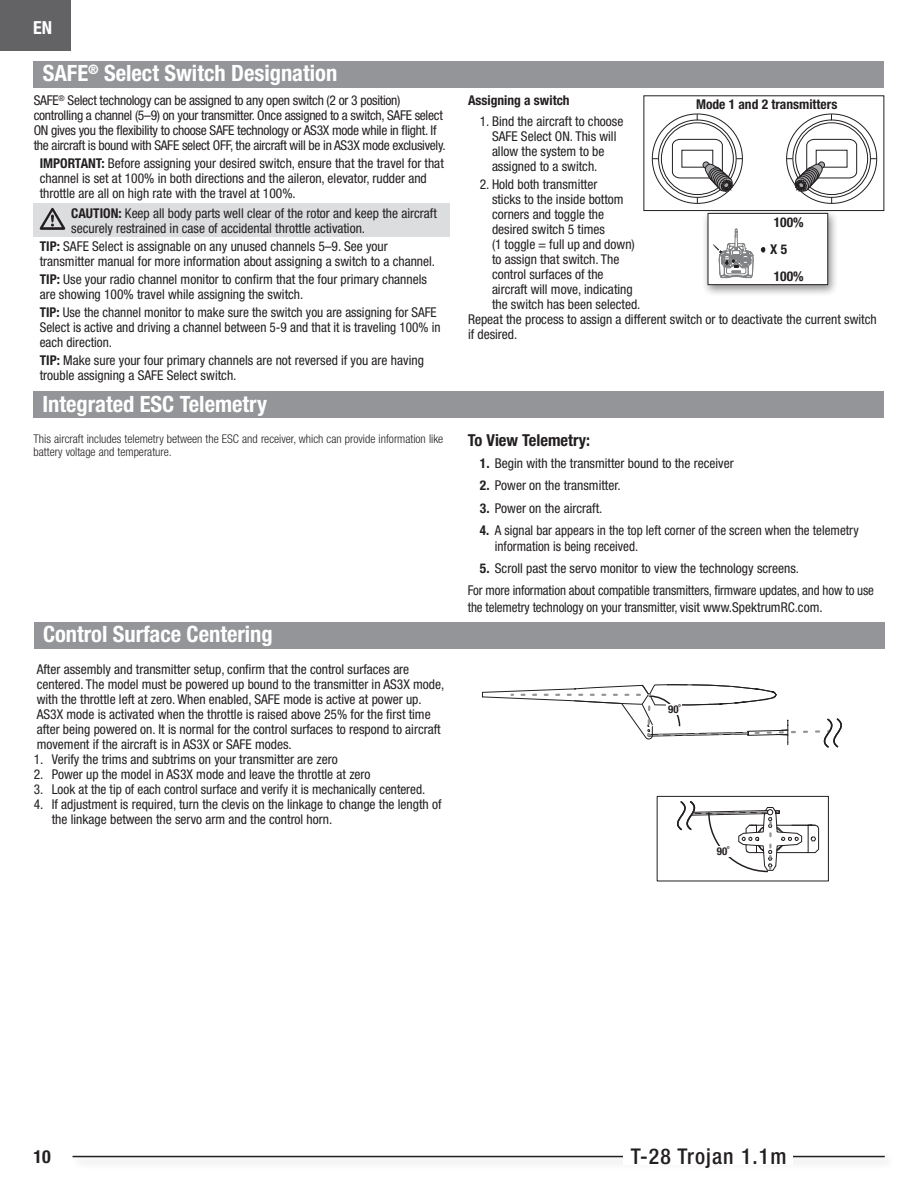
<style>
.page{position:relative;width:918px;height:1188px;background:#fff}
.page>*{position:absolute;margin:0;border:0;box-sizing:border-box;transform-origin:0 0}
.EFL_Main_Header{font:700 condensed 22.5px "Helvetica Neue LT Std";color:#fff}
.t1{font:500 condensed 21.75px "Helvetica Neue LT Std";letter-spacing:.05em;color:#231f20}
.t2{font:700 condensed 18px "Helvetica Neue LT Std";color:#fff}
.t3{font:700 condensed 18px "Helvetica Neue LT Std";color:#231f20}
.Sub_Header{font:700 condensed 16.5px "Helvetica Neue LT Std";color:#231f20}
.o__Standard_Text{font:condensed 13.5px/15px "Helvetica Neue LT Std";color:#231f20}
.EFL_Note_Tip_Importa{font:condensed 13.5px/15px "Helvetica Neue LT Std";color:#231f20}
.EFL_Body_Text{font:condensed 13.5px/15px "Helvetica Neue LT Std";letter-spacing:-.02em;color:#231f20}
.numbers{font:condensed 13.5px/16.2px "Helvetica Neue LT Std";letter-spacing:-.01em;color:#231f20;scale:.96 1}
.EFL_Cautions_and_War{font:condensed 13.5px/15px "Helvetica Neue LT Std";color:#231f20}
.EFL_Body_Text-2{font:condensed 13.5px/15px "Helvetica Neue LT Std";color:#231f20}
.EFL_BOLD_Body_Text{font:700 condensed 13.5px "Helvetica Neue LT Std";color:#231f20}
.EFL_Sub-header{font:700 condensed 13.5px "Helvetica Neue LT Std";color:#231f20}
.body{font:300 condensed 12px/13.5px "Helvetica Neue LT Std";color:#231f20}
.t4{font:700 condensed 10.8px "Helvetica Neue LT Std";color:#231f20}
.s1{font-weight:700}
</style>
<div class="page">
<div style="left:0;top:0;width:71px;height:51px;background:#636366"></div>
<div style="left:70px;top:1153px;width:827px;height:17px;background:#231f20;opacity:.28"></div>
<hr style="left:73px;top:1156px;width:812px;height:1px;background:#231f20">
<div style="left:624px;top:1149px;width:169px;height:15px;background:#fff"></div>
<div style="left:34px;top:61px;width:850px;height:27px;background:#939598"></div>
<div style="left:34px;top:203px;width:416px;height:34px;background:#dcdddf"></div>
<svg style="left:40px;top:208px;width:25px;height:22px"></svg>
<svg style="left:652px;top:114px;width:90px;height:89px"></svg>
<svg style="left:659px;top:120px;width:77px;height:77px"></svg>
<svg style="left:661px;top:123px;width:72px;height:72px"></svg>
<svg style="left:672px;top:139px;width:70px;height:64px"></svg>
<svg style="left:787px;top:114px;width:90px;height:89px"></svg>
<svg style="left:793px;top:120px;width:77px;height:77px"></svg>
<svg style="left:796px;top:123px;width:72px;height:72px"></svg>
<svg style="left:787px;top:139px;width:70px;height:64px"></svg>
<div style="left:702px;top:209px;width:137px;height:88px;background:#231f20;opacity:.5"></div>
<svg style="left:707px;top:213px;width:122px;height:72px"></svg>
<div style="left:34px;top:622px;width:851px;height:27px;background:#939598"></div>
<svg style="left:482px;top:684px;width:360px;height:189px"></svg>
<div style="left:33px;top:392px;width:851px;height:26px;background:#939598"></div>
<h3 class="t2" style="left:33px;top:17px;width:20px">EN</h3>
<p class="EFL_Main_Header" style="left:43px;top:60px;width:296px">SAFE<sup>®</sup> Select Switch Designation</p>
<p class="EFL_Body_Text" style="left:34px;top:93px;width:414px">SAFE<sup>®</sup> Select technology can be assigned to any open switch (2 or 3 position) controlling a channel (5–9) on your transmitter. Once assigned to a switch, SAFE select ON gives you the flexibility to choose SAFE technology or AS3X mode while in flight. If the aircraft is bound with SAFE select OFF, the aircraft will be in AS3X mode exclusively.</p>
<p class="EFL_Note_Tip_Importa" style="left:40px;top:156px;width:406px"><span class="s1">IMPORTANT:</span> Before assigning your desired switch, ensure that the travel for that channel is set at 100% in both directions and the aileron, elevator, rudder and throttle are all on high rate with the travel at 100%.</p>
<p class="EFL_Cautions_and_War" style="left:71px;top:205px;width:367px"><span class="s1">CAUTION:</span> Keep all body parts well clear of the rotor and keep the aircraft securely restrained in case of accidental throttle activation.</p>
<p class="EFL_Note_Tip_Importa" style="left:40px;top:238px;width:397px"><span class="s1">TIP:</span> SAFE Select is assignable on any unused channels 5–9. See your transmitter manual for more information about assigning a switch to a channel.</p>
<p class="EFL_Note_Tip_Importa" style="left:40px;top:271px;width:389px"><span class="s1">TIP:</span> Use your radio channel monitor to confirm that the four primary channels are showing 100% travel while assigning the switch.</p>
<p class="EFL_Note_Tip_Importa" style="left:40px;top:304px;width:402px"><span class="s1">TIP:</span> Use the channel monitor to make sure the switch you are assigning for SAFE<br>Select is active and driving a channel between 5-9 and that it is traveling 100% in each direction.</p>
<p class="EFL_Note_Tip_Importa" style="left:40px;top:352px;width:386px"><span class="s1">TIP:</span> Make sure your four primary channels are not reversed if you are having trouble assigning a SAFE Select switch.</p>
<p class="EFL_Main_Header" style="left:42px;top:390px;width:226px">Integrated ESC Telemetry</p>
<p class="EFL_Sub-header" style="left:468px;top:92px;width:103px">Assigning a switch</p>
<p class="o__Standard_Text" style="left:492px;top:114px;width:133px;text-indent:-12px">1. Bind the aircraft to choose<br>SAFE Select ON. This will allow the system to be assigned to a switch.</p>
<p class="o__Standard_Text" style="left:492px;top:177px;width:150px;text-indent:-12px">2. Hold both transmitter<br>sticks to the inside bottom corners and toggle the desired switch 5 times<br>(1 toggle = full up and down) to assign that switch. The control surfaces of the aircraft will move, indicating the switch has been selected.</p>
<p class="EFL_Body_Text-2" style="left:468px;top:312px;width:410px">Repeat the process to assign a different switch or to deactivate the current switch if desired.</p>
<p class="EFL_BOLD_Body_Text" style="left:696px;top:96px;width:143px">Mode 1 and 2 transmitters</p>
<p class="EFL_BOLD_Body_Text" style="left:774px;top:214px;width:31px">100%</p>
<p class="EFL_BOLD_Body_Text" style="left:770px;top:241px;width:18px">X 5</p>
<p class="EFL_BOLD_Body_Text" style="left:774px;top:268px;width:31px">100%</p>
<p class="body" style="left:34px;top:432px;width:411px">This aircraft includes telemetry between the ESC and receiver, which can provide information like battery voltage and temperature.</p>
<p class="Sub_Header" style="left:468px;top:430px;width:124px">To View Telemetry:</p>
<p class="o__Standard_Text" style="left:480px;top:456px;width:255px"><span class="s1">1.</span> Begin with the transmitter bound to the receiver</p>
<p class="o__Standard_Text" style="left:480px;top:478px;width:142px"><span class="s1">2.</span> Power on the transmitter.</p>
<p class="o__Standard_Text" style="left:480px;top:500px;width:124px"><span class="s1">3.</span> Power on the aircraft.</p>
<p class="o__Standard_Text" style="left:495px;top:522px;width:365px;line-height:16.2px;text-indent:-15px"><span class="s1">4.</span> A signal bar appears in the top left corner of the screen when the telemetry information is being received.</p>
<p class="o__Standard_Text" style="left:480px;top:561px;width:321px"><span class="s1">5.</span> Scroll past the servo monitor to view the technology screens.</p>
<p class="numbers" style="left:468px;top:583px;width:425px">For more information about compatible transmitters, firmware updates, and how to use the telemetry technology on your transmitter, visit www.SpektrumRC.com.</p>
<p class="EFL_Main_Header" style="left:43px;top:621px;width:231px">Control Surface Centering</p>
<p class="o__Standard_Text" style="left:37px;top:662px;width:409px">After assembly and transmitter setup, confirm that the control surfaces are centered. The model must be powered up bound to the transmitter in AS3X mode, with the throttle left at zero. When enabled, SAFE mode is active at power up.<br>AS3X mode is activated when the throttle is raised above 25% for the first time after being powered on. It is normal for the control surfaces to respond to aircraft movement if the aircraft is in AS3X or SAFE modes.</p>
<p class="o__Standard_Text" style="left:34px;top:752px;width:305px">1. Verify the trims and subtrims on your transmitter are zero</p>
<p class="o__Standard_Text" style="left:34px;top:767px;width:338px">2. Power up the model in AS3X mode and leave the throttle at zero</p>
<p class="o__Standard_Text" style="left:34px;top:782px;width:393px">3. Look at the tip of each control surface and verify it is mechanically centered.</p>
<p class="o__Standard_Text" style="left:52px;top:797px;width:391px;text-indent:-18px">4. If adjustment is required, turn the clevis on the linkage to change the length of the linkage between the servo arm and the control horn.</p>
<p class="t4" style="left:668px;top:703px;width:14px">90˚</p>
<p class="t4" style="left:717px;top:845px;width:14px">90˚</p>
<h3 class="t3" style="left:33px;top:1146px;width:19px">10</h3>
<h2 class="t1" style="left:631px;top:1144px;width:157px">T-28 Trojan 1.1m</h2>
</div>
